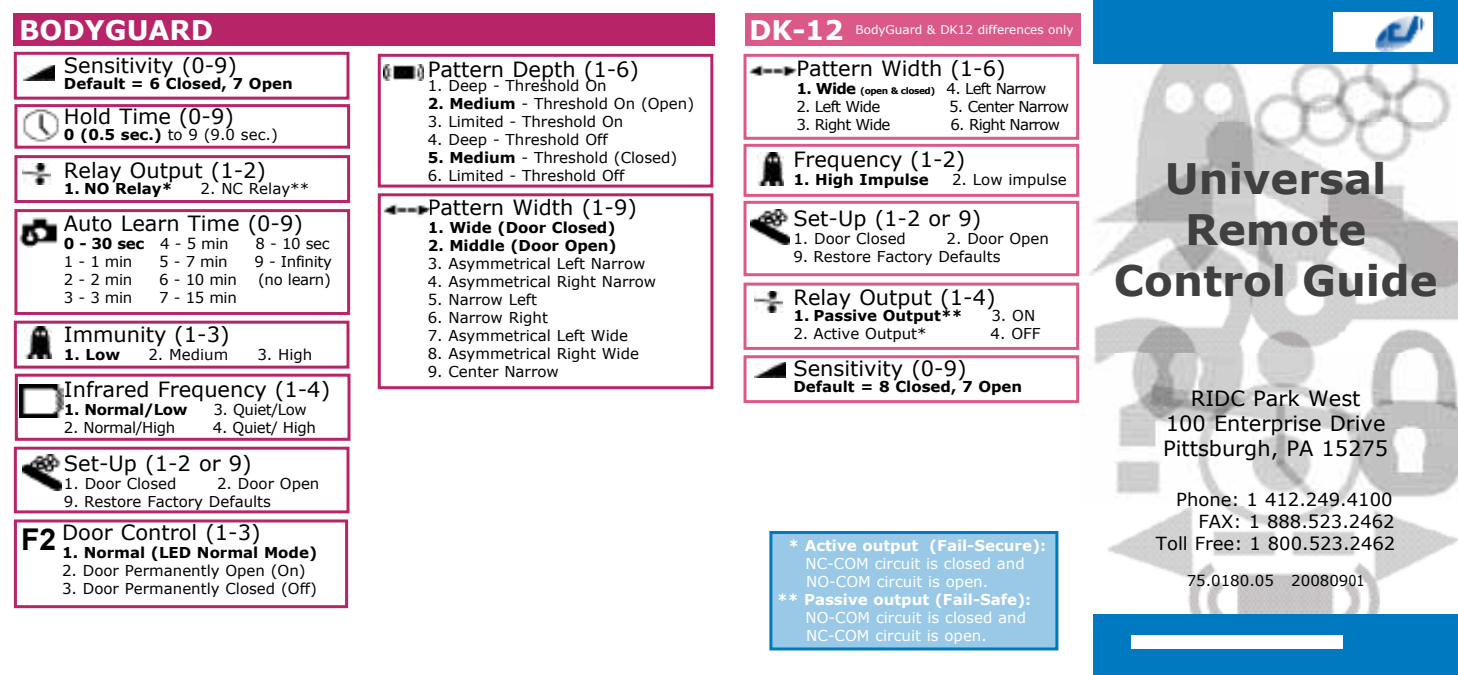
<style>
.page{position:relative;width:1458px;height:675px;background:#fff}
.page>*{position:absolute;margin:0;border:0;box-sizing:border-box;transform-origin:0 0}
.t1{font:700 42px/51px "Verdana";color:#404040;text-align:center}
.t2{font:700 27px "Verdana";color:#fff}
.t3{font:21px/25.2px "Verdana";color:#000;text-align:center}
.t4{font:18px/21.6px "Verdana";color:#000;text-align:right}
.t5{font:15px "Verdana";color:#000}
.t6{font:700 15px "Verdana";color:#000}
.t7{font:15px/18px "Verdana";color:#fff}
.t8{font:700 15px "Verdana";color:#fff}
.t9{font:15px "Verdana";letter-spacing:-.05em;color:#000}
.t10{font:15px "Verdana";letter-spacing:-.025em;color:#000}
.t11{font:700 15px "Verdana";letter-spacing:-.025em;color:#000}
.t12{font:12px "Verdana";color:#fff}
.t13{font:700 9px "Verdana";letter-spacing:-.05em;color:#000}
.s1{font-weight:700}
.s2{font-weight:400}
.s3{font-family:"Arial";font-weight:700;font-size:30px}
.s4{font-size:15px}
.s5{font-weight:400;font-size:15px}
</style>
<div class="page">
<img style="left:1089px;top:63px;width:369px;height:552px">
<div style="left:769px;top:531px;width:289px;height:119px;background:#99c9e6;border:3px solid #0079c1"></div>
<div style="left:14px;top:52px;width:335px;height:48px;background:#fff;border:3px solid #b72467"></div>
<div style="left:13px;top:13px;width:702px;height:33px;background:#b72467"></div>
<img style="left:23px;top:65px;width:32px;height:15px">
<div style="left:14px;top:104px;width:336px;height:45px;background:#fff;border:3px solid #b72467"></div>
<img style="left:23px;top:109px;width:37px;height:33px">
<div style="left:14px;top:155px;width:336px;height:48px;background:#fff;border:3px solid #b72467"></div>
<img style="left:22px;top:163px;width:28px;height:22px">
<div style="left:14px;top:209px;width:336px;height:106px;background:#fff;border:3px solid #b72467"></div>
<img style="left:19px;top:217px;width:39px;height:31px">
<div style="left:378px;top:193px;width:335px;height:196px;border:3px solid #b72467"></div>
<img style="left:383px;top:203px;width:46px;height:14px">
<div style="left:378px;top:54px;width:335px;height:134px;background:#fff;border:3px solid #b72467"></div>
<img style="left:383px;top:64px;width:41px;height:16px">
<div style="left:14px;top:321px;width:336px;height:48px;background:#fff;border:3px solid #b72467"></div>
<img style="left:25px;top:327px;width:26px;height:32px">
<div style="left:14px;top:447px;width:336px;height:66px;border:3px solid #b72467"></div>
<img style="left:22px;top:455px;width:39px;height:35px">
<div style="left:15px;top:374px;width:336px;height:67px;background:#fff;border:3px solid #b72467"></div>
<img style="left:20px;top:384px;width:43px;height:34px">
<div style="left:745px;top:13px;width:336px;height:33px;background:#db5989"></div>
<div style="left:744px;top:54px;width:335px;height:86px;border:3px solid #db5989"></div>
<img style="left:749px;top:64px;width:48px;height:14px">
<div style="left:744px;top:144px;width:335px;height:53px;background:#fff;border:3px solid #db5989"></div>
<img style="left:757px;top:153px;width:27px;height:32px">
<div style="left:744px;top:201px;width:335px;height:75px;background:#fff;border:3px solid #db5989"></div>
<div style="left:744px;top:283px;width:335px;height:67px;background:#fff;border:3px solid #db5989"></div>
<img style="left:754px;top:292px;width:28px;height:20px">
<div style="left:744px;top:355px;width:335px;height:48px;background:#fff;border:3px solid #db5989"></div>
<img style="left:754px;top:363px;width:32px;height:15px">
<img style="left:750px;top:209px;width:40px;height:36px">
<div style="left:1093px;top:0;width:365px;height:63px;background:#0079c1"></div>
<div style="left:1093px;top:615px;width:365px;height:60px;background:#0079c1"></div>
<img style="left:1333px;top:13px;width:100px;height:38px">
<div style="left:1132px;top:635px;width:210px;height:13px;background:#fff"></div>
<div style="left:14px;top:519px;width:334px;height:89px;background:#fff;border:3px solid #b72467"></div>
<h2 class="t2" style="left:19px;top:11px;width:196px">BODYGUARD</h2>
<h3 class="t3" style="left:64px;top:52px;width:175px">Sensitivity (0-9)</h3>
<p class="t6" style="left:64px;top:73px;width:230px">Default = 6 Closed, 7 Open</p>
<h3 class="t3" style="left:64px;top:103px;width:172px">Hold Time (0-9)</h3>
<p class="t5" style="left:64px;top:124px;width:215px"><span class="s1">0 (0.5 sec.)</span> to 9 (9.0 sec.)</p>
<h3 class="t3" style="left:64px;top:157px;width:204px">Relay Output (1-2)</h3>
<p class="t6" style="left:64px;top:178px;width:110px">1. NO Relay*</p>
<p class="t5" style="left:201px;top:178px;width:110px">2. NC Relay**</p>
<h3 class="t3" style="left:64px;top:210px;width:241px">Auto Learn Time (0-9)</h3>
<p class="t6" style="left:64px;top:233px;width:166px">0 - 30 sec <span class="s2">4 - 5 min</span></p>
<p class="t5" style="left:256px;top:233px;width:76px">8 - 10 sec</p>
<p class="t5" style="left:64px;top:251px;width:70px">1 - 1 min</p>
<p class="t5" style="left:159px;top:251px;width:70px">5 - 7 min</p>
<p class="t10" style="left:254px;top:251px;width:79px">9 - Infinity</p>
<p class="t5" style="left:64px;top:269px;width:70px">2 - 2 min</p>
<p class="t5" style="left:159px;top:269px;width:79px">6 - 10 min</p>
<p class="t5" style="left:258px;top:269px;width:74px">(no learn)</p>
<p class="t5" style="left:64px;top:287px;width:70px">3 - 3 min</p>
<p class="t5" style="left:159px;top:287px;width:79px">7 - 15 min</p>
<h3 class="t3" style="left:64px;top:321px;width:167px">Immunity (1-3)</h3>
<p class="t6" style="left:64px;top:344px;width:58px">1. Low</p>
<p class="t5" style="left:148px;top:344px;width:81px">2. Medium</p>
<p class="t5" style="left:257px;top:344px;width:57px">3. High</p>
<h3 class="t3" style="left:64px;top:376px;width:268px">Infrared Frequency (1-4)</h3>
<p class="t11" style="left:64px;top:399px;width:125px">1. Normal/Low</p>
<p class="t10" style="left:213px;top:399px;width:95px">3. Quiet/Low</p>
<p class="t10" style="left:64px;top:417px;width:113px">2. Normal/High</p>
<p class="t10" style="left:213px;top:417px;width:105px">4. Quiet/ High</p>
<h3 class="t3" style="left:64px;top:451px;width:189px">Set-Up (1-2 or 9)</h3>
<p class="t5" style="left:64px;top:473px;width:114px">1. Door Closed</p>
<p class="t5" style="left:217px;top:473px;width:104px">2. Door Open</p>
<p class="t5" style="left:64px;top:491px;width:209px">9. Restore Factory Defaults</p>
<h3 class="t3" style="left:21px;top:520px;width:241px"><span class="s3">F2</span> Door Control (1-3)</h3>
<p class="t6" style="left:62px;top:542px;width:257px">1. Normal (LED Normal Mode)</p>
<p class="t5" style="left:62px;top:560px;width:245px">2. Door Permanently Open (On)</p>
<p class="t5" style="left:62px;top:578px;width:256px">3. Door Permanently Closed (Off)</p>
<h3 class="t3" style="left:428px;top:56px;width:213px">Pattern Depth (1-6)</h3>
<p class="t5" style="left:428px;top:75px;width:181px">1. Deep - Threshold On</p>
<p class="t5" style="left:428px;top:93px;width:268px"><span class="s1">2. Medium</span> - Threshold On (Open)</p>
<p class="t5" style="left:428px;top:111px;width:197px">3. Limited - Threshold On</p>
<p class="t5" style="left:428px;top:129px;width:182px">4. Deep - Threshold Off</p>
<p class="t5" style="left:428px;top:147px;width:251px"><span class="s1">5. Medium</span> - Threshold (Closed)</p>
<p class="t5" style="left:428px;top:165px;width:198px">6. Limited - Threshold Off</p>
<h3 class="t3" style="left:428px;top:195px;width:211px">Pattern Width (1-9)</h3>
<p class="t6" style="left:428px;top:217px;width:189px">1. Wide (Door Closed)</p>
<p class="t6" style="left:428px;top:235px;width:191px">2. Middle (Door Open)</p>
<p class="t5" style="left:428px;top:253px;width:219px">3. Asymmetrical Left Narrow</p>
<p class="t5" style="left:428px;top:271px;width:230px">4. Asymmetrical Right Narrow</p>
<p class="t5" style="left:428px;top:289px;width:111px">5. Narrow Left</p>
<p class="t5" style="left:428px;top:307px;width:122px">6. Narrow Right</p>
<p class="t5" style="left:428px;top:325px;width:202px">7. Asymmetrical Left Wide</p>
<p class="t5" style="left:428px;top:343px;width:213px">8. Asymmetrical Right Wide</p>
<p class="t5" style="left:428px;top:361px;width:133px">9. Center Narrow</p>
<h2 class="t2" style="left:749px;top:11px;width:96px">DK-12</h2>
<h3 class="t3" style="left:796px;top:56px;width:211px">Pattern Width (1-6)</h3>
<p class="t13" style="left:796px;top:84px;width:251px"><span class="s4">1. Wide</span> (open &amp; closed) <span class="s5">4. Left Narrow</span></p>
<p class="t9" style="left:796px;top:96px;width:86px">2. Left Wide</p>
<p class="t9" style="left:949px;top:96px;width:121px">5. Center Narrow</p>
<p class="t9" style="left:796px;top:114px;width:96px">3. Right Wide</p>
<p class="t9" style="left:950px;top:114px;width:111px">6. Right Narrow</p>
<h3 class="t3" style="left:793px;top:146px;width:174px">Frequency (1-2)</h3>
<p class="t6" style="left:793px;top:169px;width:137px">1. High Impulse</p>
<p class="t5" style="left:952px;top:169px;width:116px">2. Low impulse</p>
<p class="t12" style="left:856px;top:21px;width:220px">BodyGuard &amp; DK12 differences only</p>
<h3 class="t3" style="left:793px;top:205px;width:189px">Set-Up (1-2 or 9)</h3>
<p class="t5" style="left:793px;top:228px;width:114px">1. Door Closed</p>
<p class="t5" style="left:947px;top:228px;width:104px">2. Door Open</p>
<p class="t5" style="left:793px;top:246px;width:209px">9. Restore Factory Defaults</p>
<h3 class="t3" style="left:793px;top:285px;width:204px">Relay Output (1-4)</h3>
<p class="t6" style="left:793px;top:305px;width:170px">1. Passive Output**</p>
<p class="t5" style="left:991px;top:306px;width:45px">3. ON</p>
<p class="t5" style="left:793px;top:324px;width:135px">2. Active Output*</p>
<p class="t5" style="left:991px;top:324px;width:51px">4. OFF</p>
<h3 class="t3" style="left:793px;top:356px;width:175px">Sensitivity (0-9)</h3>
<p class="t6" style="left:793px;top:376px;width:230px">Default = 8 Closed, 7 Open</p>
<p class="t8" style="left:788px;top:535px;width:259px">* Active output (Fail-Secure):</p>
<p class="t7" style="left:805px;top:555px;width:221px">NC-COM circuit is closed and<br>NO-COM circuit is open.</p>
<p class="t8" style="left:777px;top:589px;width:256px">** Passive output (Fail-Safe):</p>
<p class="t7" style="left:805px;top:609px;width:222px">NO-COM circuit is closed and<br>NC-COM circuit is open.</p>
<h1 class="t1" style="left:1114px;top:152px;width:325px">Universal<br>Remote<br>Control Guide</h1>
<h3 class="t3" style="left:1163px;top:385px;width:227px">RIDC Park West<br>100 Enterprise Drive<br>Pittsburgh, PA 15275</h3>
<p class="t4" style="left:1156px;top:489px;width:241px">Phone: 1 412.249.4100<br>FAX: 1 888.523.2462<br>Toll Free: 1 800.523.2462</p>
<p class="t5" style="left:1187px;top:570px;width:180px">75.0180.05 20080901</p>
</div>
